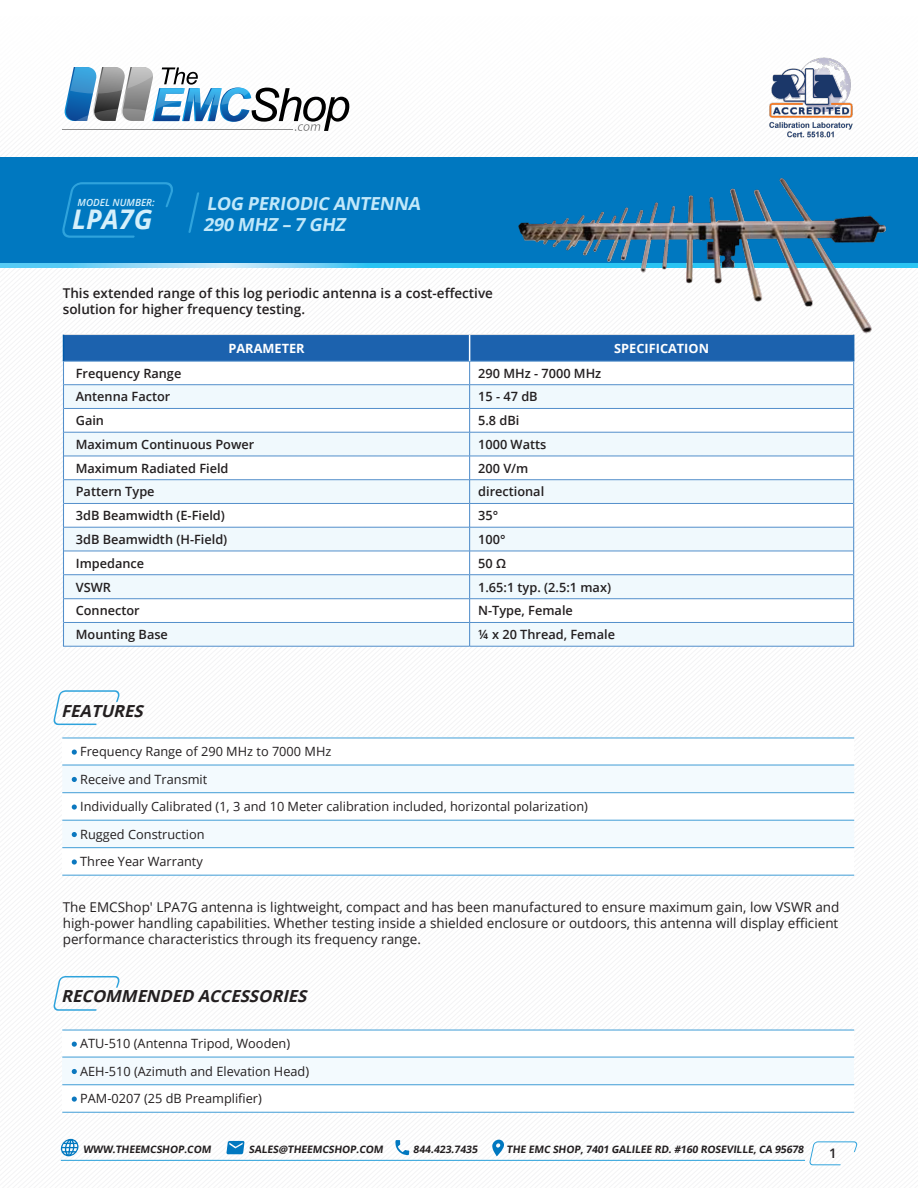
<style>
.page{position:relative;width:918px;height:1188px;background:#fff}
.page>*{position:absolute;margin:0;border:0;box-sizing:border-box;transform-origin:0 0}
.t1{font:italic 700 27px "Open Sans";color:#d6f0fb}
.t2{font:italic 700 18px "Open Sans";color:#c1e8fa}
.t3{font:italic 700 16.65px "Open Sans";color:#231f20}
.Table_Paragraph{font:13.5px/16.2px "Open Sans";color:#231f20;text-align:justify}
.Table_Paragraph-2{font:600 13.5px/16.2px "Open Sans";color:#231f20}
.t4{font:600 13.2px "Open Sans";color:#231f20}
.Table_Paragraph-3{font:600 12.75px "Open Sans";color:#231f20}
.Table_Paragraph-4{font:12.75px "Open Sans";color:#231f20}
.t5{font:700 12.75px "Open Sans";color:#fff}
.t6{font:700 10.35px "Open Sans";color:#231f20}
.t7{font:italic 600 9.9px "Open Sans";color:#d6f0fb}
</style>
<div class="page">
<hr style="left:61px;top:1160px;width:744px;height:1px;background:#30a3db">
<svg style="left:703px;top:991px;width:215px;height:197px"></svg>
<svg style="left:491px;top:1140px;width:14px;height:16px"></svg>
<svg style="left:394px;top:1140px;width:17px;height:15px"></svg>
<svg style="left:297px;top:262px;width:187px;height:6px"></svg>
<div style="left:0;top:157px;width:918px;height:105px;background:#0078c0"></div>
<div style="left:297px;top:766px;width:557px;height:81px;background:#f3fafe"></div>
<div style="left:62px;top:793px;width:792px;height:27px;background:#fff"></div>
<hr style="left:62px;top:738px;width:792px;height:1px;background:#409dd6">
<hr style="left:62px;top:765px;width:792px;height:1px;background:#409dd6">
<hr style="left:62px;top:792px;width:792px;height:1px;background:#409dd6">
<hr style="left:62px;top:820px;width:792px;height:1px;background:#409dd6">
<hr style="left:62px;top:847px;width:792px;height:1px;background:#409dd6">
<hr style="left:62px;top:875px;width:792px;height:1px;background:#409dd6">
<div style="left:62px;top:1030px;width:792px;height:27px;background:#fff"></div>
<div style="left:62px;top:1057px;width:792px;height:28px;background:#f3fafe"></div>
<div style="left:62px;top:1085px;width:792px;height:27px;background:#fff"></div>
<hr style="left:62px;top:1030px;width:792px;height:1px;background:#409dd6">
<hr style="left:62px;top:1057px;width:792px;height:1px;background:#409dd6">
<hr style="left:62px;top:1085px;width:792px;height:1px;background:#409dd6">
<hr style="left:62px;top:1112px;width:792px;height:1px;background:#409dd6">
<svg style="left:297px;top:96px;width:52px;height:61px"></svg>
<img style="left:769px;top:57px;width:84px;height:73px">
<svg style="left:62px;top:67px;width:235px;height:64px"></svg>
<svg style="left:0;top:154px;width:297px;height:1034px"></svg>
<hr style="left:63px;top:334px;width:407px;height:1px;background:#e1e2e4">
<hr style="left:470px;top:334px;width:384px;height:1px;background:#e1e2e4">
<hr style="left:63px;top:646px;width:407px;height:1px;background:#538fcb">
<hr style="left:470px;top:646px;width:384px;height:1px;background:#538fcb">
<svg style="left:63px;top:335px;width:791px;height:311px"></svg>
<img style="left:484px;top:131px;width:434px;height:244px">
<p class="t7" style="left:78px;top:195px;width:79px">MODEL NUMBER:</p>
<p class="t2" style="left:207px;top:191px;width:219px">LOG PERIODIC ANTENNA</p>
<p class="t2" style="left:203px;top:212px;width:148px">290 MHZ – 7 GHZ</p>
<p class="t1" style="left:72px;top:200px;width:82px">LPA7G</p>
<p class="Table_Paragraph-2" style="left:63px;top:285px;width:432px">This extended range of this log periodic antenna is a cost-effective solution for higher frequency testing.</p>
<p class="t5" style="left:229px;top:339px;width:78px">PARAMETER</p>
<p class="t5" style="left:614px;top:339px;width:96px">SPECIFICATION</p>
<p class="Table_Paragraph-3" style="left:76px;top:364px;width:107px">Frequency Range</p>
<p class="Table_Paragraph-3" style="left:478px;top:364px;width:125px">290 MHz - 7000 MHz</p>
<p class="Table_Paragraph-3" style="left:76px;top:388px;width:96px">Antenna Factor</p>
<p class="Table_Paragraph-3" style="left:478px;top:388px;width:61px">15 - 47 dB</p>
<p class="Table_Paragraph-3" style="left:76px;top:412px;width:30px">Gain</p>
<p class="Table_Paragraph-3" style="left:478px;top:412px;width:43px">5.8 dBi</p>
<p class="Table_Paragraph-3" style="left:76px;top:436px;width:180px">Maximum Continuous Power</p>
<p class="Table_Paragraph-3" style="left:478px;top:436px;width:70px">1000 Watts</p>
<p class="Table_Paragraph-3" style="left:76px;top:459px;width:154px">Maximum Radiated Field</p>
<p class="Table_Paragraph-3" style="left:478px;top:459px;width:52px">200 V/m</p>
<p class="Table_Paragraph-3" style="left:76px;top:483px;width:80px">Pattern Type</p>
<p class="Table_Paragraph-3" style="left:478px;top:483px;width:68px">directional</p>
<p class="Table_Paragraph-3" style="left:76px;top:507px;width:151px">3dB Beamwidth (E-Field)</p>
<p class="Table_Paragraph-3" style="left:478px;top:507px;width:22px">35°</p>
<p class="Table_Paragraph-3" style="left:76px;top:531px;width:153px">3dB Beamwidth (H-Field)</p>
<p class="Table_Paragraph-3" style="left:478px;top:531px;width:29px">100°</p>
<p class="Table_Paragraph-3" style="left:76px;top:554px;width:70px">Impedance</p>
<p class="Table_Paragraph-3" style="left:478px;top:554px;width:29px">50 Ω</p>
<p class="Table_Paragraph-3" style="left:76px;top:578px;width:37px">VSWR</p>
<p class="Table_Paragraph-3" style="left:478px;top:578px;width:134px">1.65:1 typ. (2.5:1 max)</p>
<p class="Table_Paragraph-3" style="left:76px;top:602px;width:66px">Connector</p>
<p class="Table_Paragraph-3" style="left:478px;top:602px;width:96px">N-Type, Female</p>
<p class="Table_Paragraph-3" style="left:76px;top:626px;width:94px">Mounting Base</p>
<p class="Table_Paragraph-3" style="left:478px;top:626px;width:138px">¼ x 20 Thread, Female</p>
<p class="t3" style="left:61px;top:699px;width:88px">FEATURES</p>
<p class="Table_Paragraph-4" style="left:80px;top:743px;width:253px">Frequency Range of 290 MHz to 7000 MHz</p>
<p class="Table_Paragraph-4" style="left:80px;top:770px;width:129px">Receive and Transmit</p>
<p class="Table_Paragraph-4" style="left:80px;top:798px;width:509px">Individually Calibrated (1, 3 and 10 Meter calibration included, horizontal polarization)</p>
<p class="Table_Paragraph-4" style="left:80px;top:825px;width:126px">Rugged Construction</p>
<p class="Table_Paragraph-4" style="left:80px;top:853px;width:124px">Three Year Warranty</p>
<p class="Table_Paragraph" style="left:63px;top:899px;width:778px">The EMCShop' LPA7G antenna is lightweight, compact and has been manufactured to ensure maximum gain, low VSWR and high-power handling capabilities. Whether testing inside a shielded enclosure or outdoors, this antenna will display efficient performance characteristics through its frequency range.</p>
<p class="t3" style="left:61px;top:985px;width:252px">RECOMMENDED ACCESSORIES</p>
<p class="Table_Paragraph-4" style="left:80px;top:1035px;width:212px">ATU-510 (Antenna Tripod, Wooden)</p>
<p class="Table_Paragraph-4" style="left:80px;top:1062px;width:231px">AEH-510 (Azimuth and Elevation Head)</p>
<p class="Table_Paragraph-4" style="left:80px;top:1090px;width:183px">PAM-0207 (25 dB Preamplifier)</p>
<p class="t6" style="left:83px;top:1141px;width:131px">WWW.THEEMCSHOP.COM</p>
<p class="t6" style="left:249px;top:1141px;width:138px">SALES@THEEMCSHOP.COM</p>
<p class="t6" style="left:413px;top:1141px;width:68px">844.423.7435</p>
<p class="t6" style="left:507px;top:1141px;width:300px">THE EMC SHOP, 7401 GALILEE RD. #160 ROSEVILLE, CA 95678</p>
<p class="t4" style="left:829px;top:1145px;width:9px">1</p>
</div>
